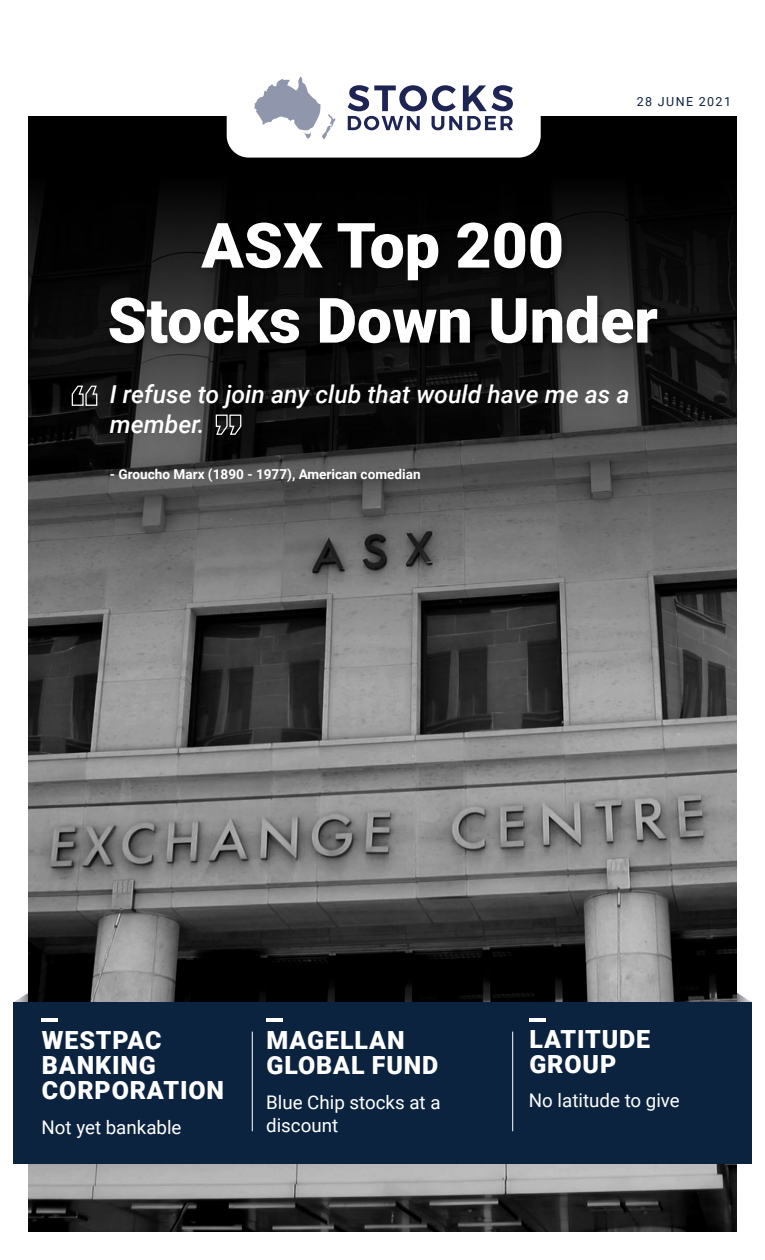
<style>
.page{position:relative;width:765px;height:1260px;background:#fff}
.page>*{position:absolute;margin:0;border:0;box-sizing:border-box;transform-origin:0 0}
.t1{font:900 62.5px/75px "Roboto";color:#fff;text-align:center}
.t2{font:900 25px/25px "Roboto";letter-spacing:.035em;color:#fff}
.t3{font:italic 500 24.75px/29.6px "Roboto";color:#fff}
.t4{font:18.75px/23.8px "Roboto";color:#fff}
.t5{font:700 13.62px "Roboto";color:#fff}
.t6{font:12.5px "Roboto";letter-spacing:.115em;color:#0c233f}
</style>
<div class="page">
<svg style="left:14px;top:993px;width:14px;height:9px"></svg>
<svg style="left:737px;top:993px;width:14px;height:9px"></svg>
<img style="left:28px;top:702px;width:709px;height:530px">
<svg style="left:28px;top:116px;width:709px;height:586px;background:#3a3a3a"></svg>
<div style="left:105px;top:218px;width:561px;height:134px;background:#000;opacity:.3"></div>
<svg style="left:71px;top:385px;width:27px;height:21px"></svg>
<svg style="left:215px;top:414px;width:27px;height:21px"></svg>
<div style="left:227px;top:20px;width:314px;height:138px;background:#fff;border-radius:22px"></div>
<svg style="left:254px;top:76px;width:82px;height:63px"></svg>
<svg style="left:348px;top:85px;width:165px;height:45px"></svg>
<div style="left:13px;top:1002px;width:739px;height:162px;background:#0c233f"></div>
<hr style="left:41px;top:1018px;width:17px;height:4px;background:#fff">
<hr style="left:266px;top:1018px;width:17px;height:4px;background:#fff">
<hr style="left:529px;top:1018px;width:17px;height:4px;background:#fff">
<hr style="left:252px;top:1032px;width:1px;height:99px;background:#fff">
<hr style="left:512px;top:1032px;width:1px;height:99px;background:#fff">
<p class="t6" style="left:637px;top:93px;width:96px">28 JUNE 2021</p>
<h1 class="t1" style="left:108px;top:206px;width:552px">ASX Top 200<br>Stocks Down Under</h1>
<p class="t3" style="left:110px;top:379px;width:521px">I refuse to join any club that would have me as a member.</p>
<p class="t5" style="left:110px;top:464px;width:312px">- Groucho Marx (1890 - 1977), American comedian</p>
<p class="t2" style="left:42px;top:1027px;width:184px">WESTPAC<br>BANKING<br>CORPORATION</p>
<p class="t4" style="left:41px;top:1115px;width:142px">Not yet bankable</p>
<p class="t2" style="left:267px;top:1027px;width:173px">MAGELLAN<br>GLOBAL FUND</p>
<p class="t4" style="left:266px;top:1089px;width:176px">Blue Chip stocks at a discount</p>
<p class="t2" style="left:529px;top:1026px;width:122px">LATITUDE<br>GROUP</p>
<p class="t4" style="left:529px;top:1088px;width:152px">No latitude to give</p>
</div>
